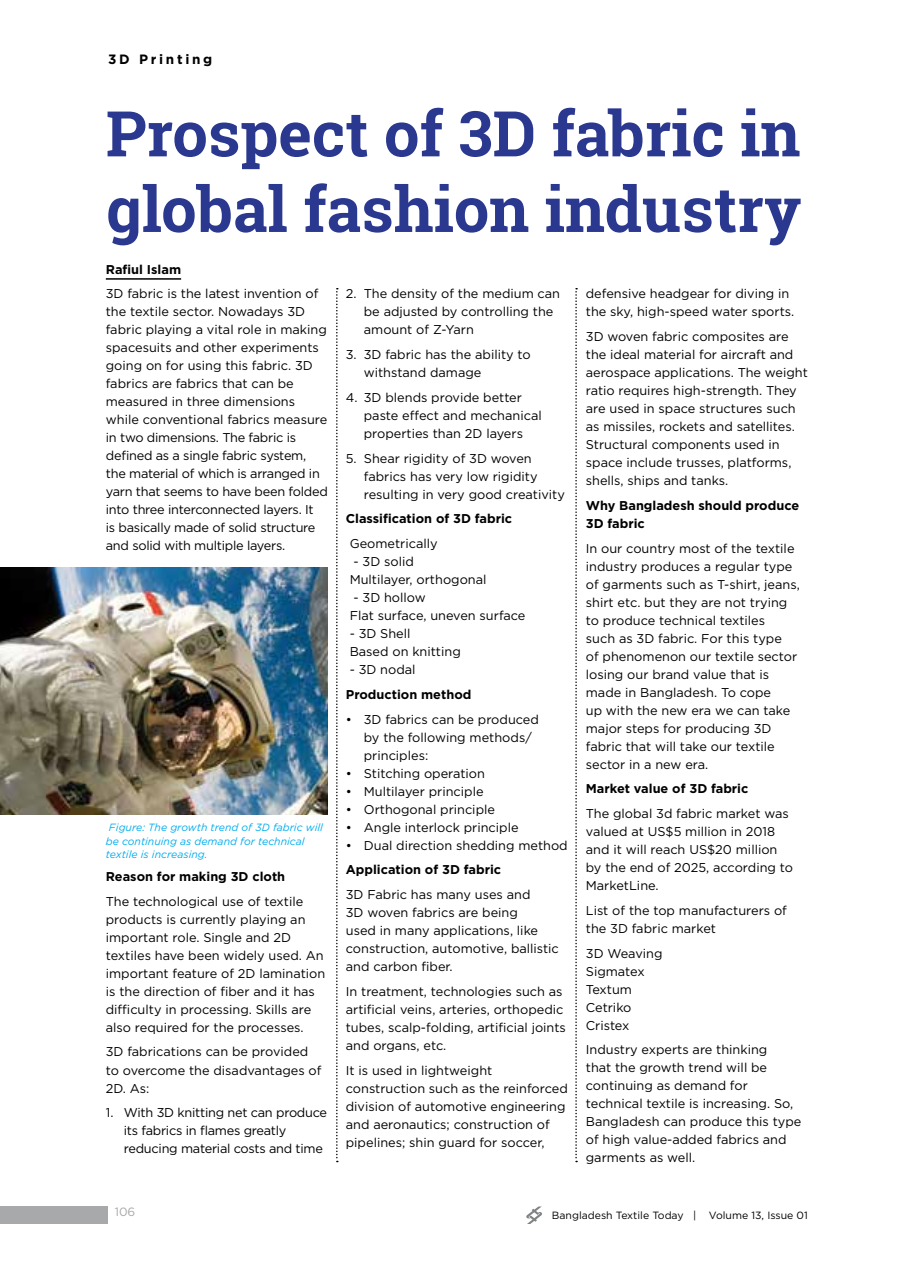
<style>
.page{position:relative;width:918px;height:1269px;background:#fff}
.page>*{position:absolute;margin:0;border:0;box-sizing:border-box;transform-origin:0 0}
.t1{font:700 63px/75.6px "Roboto Slab";color:#2a388f}
.t2{font:700 13.5px "Gotham";letter-spacing:.2em;color:#000}
.t3{font:12.75px/18px "Gotham";color:#000}
.t4{font:12.75px/18px "Gotham";letter-spacing:-.02em;color:#000}
.t5{font:700 12.75px/18px "Gotham";color:#000}
.t6{font:12px "Gotham";color:#a7a9ab}
.t7{font:italic 10.5px/13.5px "Gotham";color:#00adef}
.t8{font:10.5px "Gotham";color:#000}
</style>
<div class="page">
<hr style="left:106px;top:278px;width:75px;height:2px;background:#000">
<img style="left:0;top:568px;width:328px;height:246px">
<svg style="left:336px;top:288px;width:2px;height:874px"></svg>
<svg style="left:575px;top:288px;width:2px;height:874px"></svg>
<svg style="left:526px;top:1206px;width:16px;height:18px"></svg>
<div style="left:0;top:1206px;width:108px;height:18px;background:#a7a9ab"></div>
<p class="t2" style="left:108px;top:51px;width:106px">3D Printing</p>
<h1 class="t1" style="left:106px;top:95px;width:697px">Prospect of 3D fabric in global fashion industry</h1>
<p class="t5" style="left:106px;top:261px;width:77px">Rafiul Islam</p>
<p class="t4" style="left:106px;top:284px;width:224px">3D fabric is the latest invention of the textile sector. Nowadays 3D fabric playing a vital role in making spacesuits and other experiments going on for using this fabric. 3D fabrics are fabrics that can be measured in three dimensions while conventional fabrics measure in two dimensions. The fabric is defined as a single fabric system, the material of which is arranged in yarn that seems to have been folded into three interconnected layers. It<br>is basically made of solid structure and solid with multiple layers.</p>
<p class="t3" style="left:364px;top:284px;width:198px;text-indent:-18px">2. The density of the medium can be adjusted by controlling the amount of Z-Yarn</p>
<p class="t3" style="left:364px;top:345px;width:168px;text-indent:-18px">3. 3D fabric has the ability to withstand damage</p>
<p class="t3" style="left:364px;top:388px;width:179px;text-indent:-18px">4. 3D blends provide better paste effect and mechanical properties than 2D layers</p>
<p class="t3" style="left:364px;top:449px;width:203px;text-indent:-18px">5. Shear rigidity of 3D woven fabrics has very low rigidity resulting in very good creativity</p>
<p class="t5" style="left:346px;top:510px;width:168px">Classification of 3D fabric</p>
<p class="t3" style="left:350px;top:534px;width:90px">Geometrically</p>
<p class="t3" style="left:350px;top:552px;width:138px;text-indent:4px">- 3D solid<br>Multilayer, orthogonal</p>
<p class="t3" style="left:350px;top:588px;width:177px;text-indent:4px">- 3D hollow<br>Flat surface, uneven surface</p>
<p class="t3" style="left:350px;top:624px;width:113px">- 3D Shell<br>Based on knitting</p>
<p class="t3" style="left:350px;top:660px;width:67px">- 3D nodal</p>
<p class="t5" style="left:346px;top:685px;width:127px">Production method</p>
<p class="t3" style="left:364px;top:710px;width:177px;text-indent:-18px">• 3D fabrics can be produced by the following methods/ principles:</p>
<p class="t3" style="left:346px;top:764px;width:141px">• Stitching operation</p>
<p class="t3" style="left:346px;top:782px;width:139px">• Multilayer principle</p>
<p class="t3" style="left:346px;top:800px;width:151px">• Orthogonal principle</p>
<p class="t3" style="left:346px;top:818px;width:174px">• Angle interlock principle</p>
<p class="t3" style="left:346px;top:836px;width:223px">• Dual direction shedding method</p>
<p class="t5" style="left:346px;top:861px;width:157px">Application of 3D fabric</p>
<p class="t3" style="left:346px;top:885px;width:215px">3D Fabric has many uses and<br>3D woven fabrics are being<br>used in many applications, like construction, automotive, ballistic and carbon fiber.</p>
<p class="t3" style="left:346px;top:982px;width:222px">In treatment, technologies such as artificial veins, arteries, orthopedic tubes, scalp-folding, artificial joints and organs, etc.</p>
<p class="t3" style="left:346px;top:1061px;width:224px">It is used in lightweight construction such as the reinforced division of automotive engineering and aeronautics; construction of pipelines; shin guard for soccer,</p>
<p class="t3" style="left:586px;top:285px;width:210px">defensive headgear for diving in the sky, high-speed water sports.</p>
<p class="t3" style="left:586px;top:327px;width:224px">3D woven fabric composites are the ideal material for aircraft and aerospace applications. The weight ratio requires high-strength. They are used in space structures such as missiles, rockets and satellites.<br>Structural components used in space include trusses, platforms, shells, ships and tanks.</p>
<p class="t5" style="left:586px;top:496px;width:215px">Why Bangladesh should produce<br>3D fabric</p>
<p class="t3" style="left:586px;top:539px;width:216px">In our country most of the textile industry produces a regular type of garments such as T-shirt, jeans, shirt etc. but they are not trying to produce technical textiles<br>such as 3D fabric. For this type<br>of phenomenon our textile sector losing our brand value that is made in Bangladesh. To cope<br>up with the new era we can take major steps for producing 3D fabric that will take our textile sector in a new era.</p>
<p class="t5" style="left:586px;top:780px;width:164px">Market value of 3D fabric</p>
<p class="t3" style="left:586px;top:804px;width:209px">The global 3d fabric market was valued at US$5 million in 2018 and it will reach US$20 million by the end of 2025, according to<br>MarketLine.</p>
<p class="t3" style="left:586px;top:901px;width:203px">List of the top manufacturers of the 3D fabric market</p>
<p class="t3" style="left:586px;top:944px;width:78px">3D Weaving<br>Sigmatex<br>Textum<br>Cetriko<br>Cristex</p>
<p class="t3" style="left:586px;top:1041px;width:217px">Industry experts are thinking<br>that the growth trend will be continuing as demand for technical textile is increasing. So,<br>Bangladesh can produce this type of high value-added fabrics and garments as well.</p>
<p class="t7" style="left:106px;top:821px;width:219px">Figure: The growth trend of 3D fabric will be continuing as demand for technical textile is increasing.</p>
<p class="t5" style="left:106px;top:867px;width:181px">Reason for making 3D cloth</p>
<p class="t3" style="left:106px;top:892px;width:221px">The technological use of textile products is currently playing an important role. Single and 2D textiles have been widely used. An important feature of 2D lamination is the direction of fiber and it has difficulty in processing. Skills are also required for the processes.</p>
<p class="t3" style="left:106px;top:1043px;width:217px">3D fabrications can be provided to overcome the disadvantages of<br>2D. As:</p>
<p class="t4" style="left:124px;top:1103px;width:205px;text-indent:-18px">1. With 3D knitting net can produce its fabrics in flames greatly reducing material costs and time</p>
<p class="t6" style="left:115px;top:1204px;width:22px">106</p>
<p class="t8" style="left:552px;top:1209px;width:257px">Bangladesh Textile Today | Volume 13, Issue 01</p>
</div>
